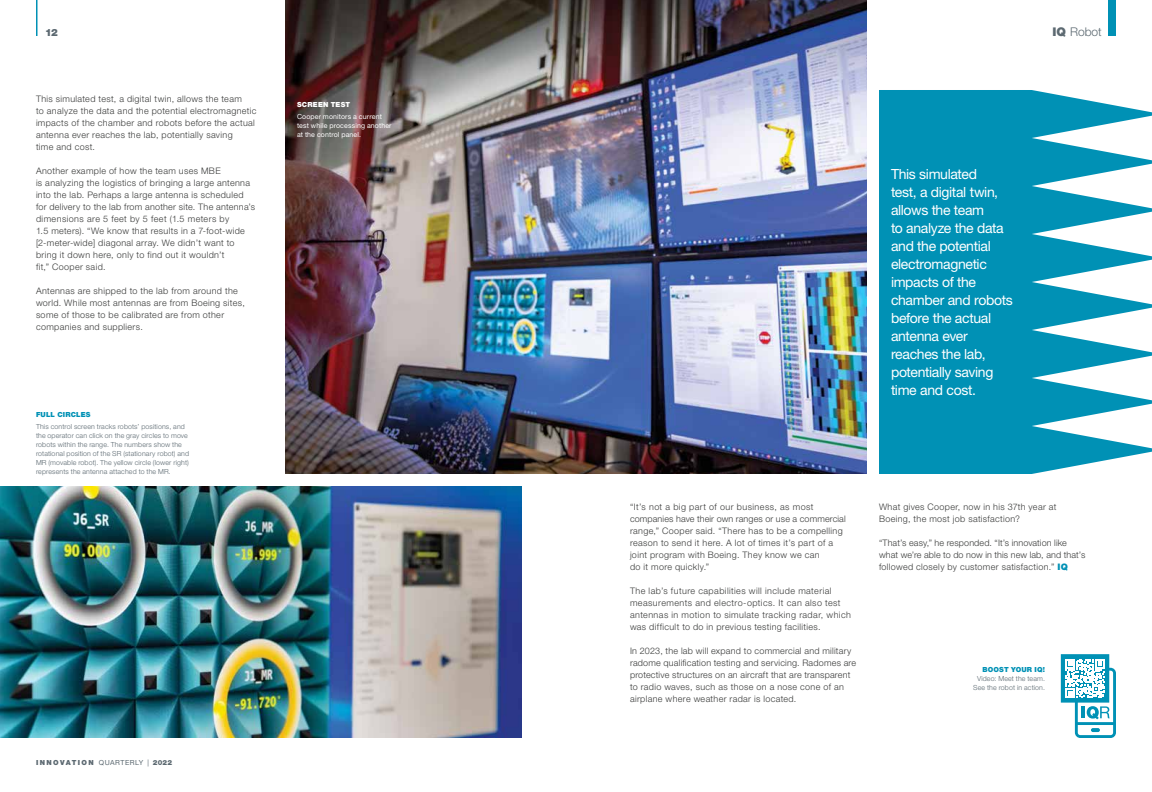
<style>
.page{position:relative;width:1152px;height:792px;background:#fff}
.page>*{position:absolute;margin:0;border:0;box-sizing:border-box;transform-origin:0 0}
.t1{font:14px/18px "Helvetica Neue LT Std";letter-spacing:-.025em;color:#fff}
.t2{font:300 12px "Helvetica Neue LT Std";letter-spacing:-.005em;color:#5c6971}
.t3{font:900 10px "Helvetica Neue LT Std";color:#5c6971}
.t4{font:300 9px/12px "Helvetica Neue LT Std";letter-spacing:.035em;color:#393a39}
.t5{font:300 9px/12px "Helvetica Neue LT Std";letter-spacing:.015em;color:#393a39}
.t6{font:300 7px/9px "Helvetica Neue LT Std";letter-spacing:.02em;color:#5c6971;text-align:center}
.t7{font:7px/9px "Helvetica Neue LT Std";letter-spacing:.02em;color:#fff}
.t8{font:900 7px "Helvetica Neue LT Std";letter-spacing:.185em;color:#5c6971}
.t9{font:900 7px "Helvetica Neue LT Std";letter-spacing:.025em;color:#0091b5}
.t10{font:900 7px "Helvetica Neue LT Std";letter-spacing:.03em;color:#fff}
.s1{font-weight:900}
.s2{font-weight:400}
.s3{font-weight:900;color:#0091b5}
</style>
<div class="page">
<svg style="left:879px;top:90px;width:273px;height:192px;fill:#0091b5"></svg>
<svg style="left:879px;top:282px;width:273px;height:192px;fill:#0091b5"></svg>
<img style="left:285px;top:0;width:582px;height:474px">
<img style="left:0;top:486px;width:522px;height:252px">
<div style="left:1109px;top:0;width:7px;height:36px;background:#0091b5"></div>
<hr style="left:36px;top:0;width:2px;height:35px;background:#0091b5">
<svg style="left:1061px;top:654px;width:55px;height:84px"></svg>
<p class="t3" style="left:45px;top:26px;width:14px">12</p>
<h2 class="t2" style="left:1052px;top:24px;width:51px"><span class="s1">IQ</span> Robot</h2>
<p class="t4" style="left:36px;top:93px;width:222px">This simulated test, a digital twin, allows the team<br>to analyze the data and the potential electromagnetic impacts of the chamber and robots before the actual antenna ever reaches the lab, potentially saving<br>time and cost.</p>
<p class="t4" style="left:36px;top:165px;width:221px">Another example of how the team uses MBE<br>is analyzing the logistics of bringing a large antenna into the lab. Perhaps a large antenna is scheduled for delivery to the lab from another site. The antenna’s dimensions are 5 feet by 5 feet (1.5 meters by<br>1.5 meters). “We know that results in a 7-foot-wide [2-meter-wide] diagonal array. We didn’t want to bring it down here, only to find out it wouldn’t<br>fit,” Cooper said.</p>
<p class="t4" style="left:36px;top:285px;width:210px">Antennas are shipped to the lab from around the world. While most antennas are from Boeing sites, some of those to be calibrated are from other companies and suppliers.</p>
<p class="t9" style="left:36px;top:410px;width:56px">FULL CIRCLES</p>
<p class="t6" style="left:36px;top:422px;width:155px;text-align:left">This control screen tracks robots’ positions, and the operator can click on the gray circles to move robots within the range. The numbers show the rotational position of the SR (stationary robot) and MR (movable robot). The yellow circle (lower right) represents the antenna attached to the MR.</p>
<p class="t10" style="left:297px;top:100px;width:55px">SCREEN TEST</p>
<p class="t7" style="left:297px;top:112px;width:96px">Cooper monitors a current test while processing another at the control panel.</p>
<p class="t8" style="left:36px;top:758px;width:138px">INNOVATION <span class="s2">QUARTERLY |</span> 2022</p>
<h1 class="t1" style="left:891px;top:165px;width:123px">This simulated<br>test, a digital twin, allows the team<br>to analyze the data and the potential electromagnetic impacts of the chamber and robots before the actual antenna ever reaches the lab, potentially saving time and cost.</h1>
<p class="t4" style="left:630px;top:501px;width:217px">“It’s not a big part of our business, as most companies have their own ranges or use a commercial range,” Cooper said. “There has to be a compelling reason to send it here. A lot of times it’s part of a joint program with Boeing. They know we can<br>do it more quickly.”</p>
<p class="t4" style="left:630px;top:585px;width:223px">The lab’s future capabilities will include material measurements and electro-optics. It can also test antennas in motion to simulate tracking radar, which was difficult to do in previous testing facilities.</p>
<p class="t4" style="left:630px;top:645px;width:228px">In 2023, the lab will expand to commercial and military radome qualification testing and servicing. Radomes are protective structures on an aircraft that are transparent to radio waves, such as those on a nose cone of an airplane where weather radar is located.</p>
<p class="t4" style="left:879px;top:501px;width:179px">What gives Cooper, now in his 37th year at<br>Boeing, the most job satisfaction?</p>
<p class="t5" style="left:879px;top:537px;width:208px">“That’s easy,” he responded. “It’s innovation like what we’re able to do now in this new lab, and that’s followed closely by customer satisfaction.” <span class="s3">IQ</span></p>
<p class="t9" style="left:982px;top:665px;width:64px">BOOST YOUR IQ!</p>
<p class="t6" style="left:973px;top:673px;width:73px">Video: Meet the team.<br>See the robot in action.</p>
</div>
